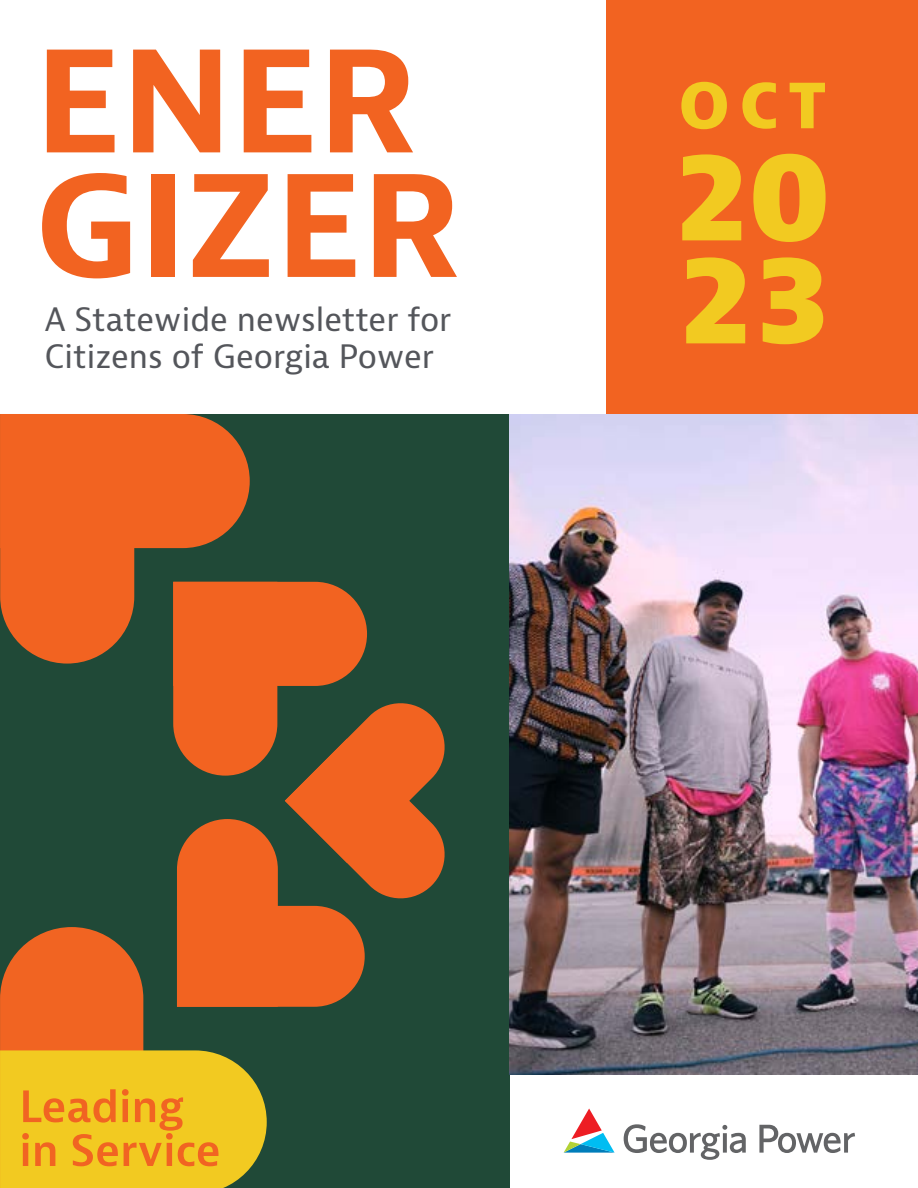
<style>
.page{position:relative;width:918px;height:1188px;background:#fff}
.page>*{position:absolute;margin:0;border:0;box-sizing:border-box;transform-origin:0 0}
.t1{font:700 136.65px/124.5px "Bernina Sans";color:#f26321}
.t2{font:800 123.6px/103.1px "Bernina Sans";color:#f2ca21}
.t3{font:800 60.6px "Bernina Sans";color:#f2ca21}
.t4{font:31.5px/37px "Bernina Sans";color:#54565b}
</style>
<div class="page">
<div style="left:0;top:414px;width:510px;height:774px;background:#204937"></div>
<img style="left:510px;top:414px;width:408px;height:661px">
<div style="left:607px;top:0;width:311px;height:414px;background:#f26321"></div>
<svg style="left:564px;top:1109px;width:51px;height:44px"></svg>
<svg style="left:624px;top:1124px;width:231px;height:36px"></svg>
<svg style="left:0;top:414px;width:445px;height:774px"></svg>
<h1 class="t1" style="left:35px;top:43px;width:427px">ENER<br>GIZER</h1>
<p class="t4" style="left:45px;top:302px;width:408px">A Statewide newsletter for<br>Citizens of Georgia Power</p>
<h3 class="t3" style="left:678px;top:66px;width:149px">OCT</h3>
<h2 class="t2" style="left:676px;top:145px;width:159px">20<br>23</h2>
</div>
